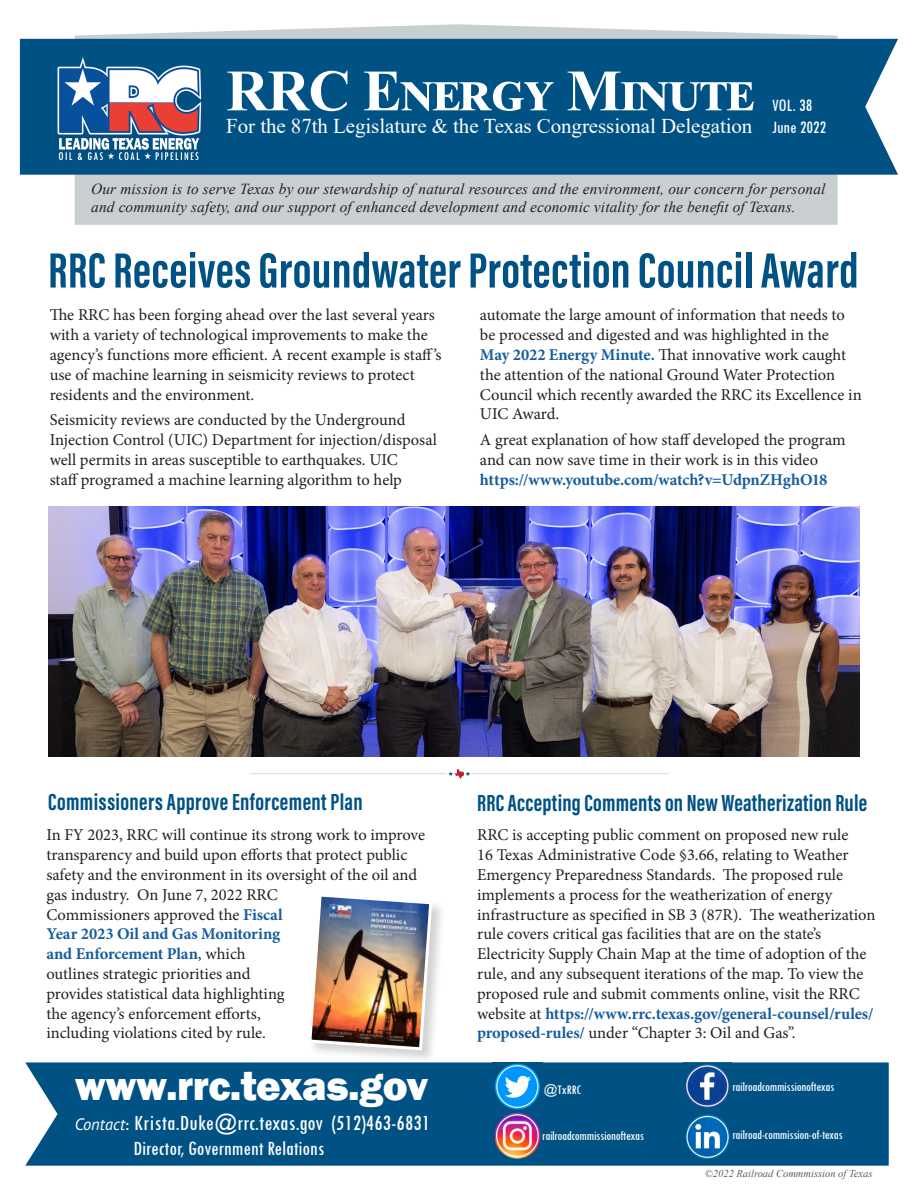
<style>
.page{position:relative;width:918px;height:1188px;background:#fff}
.page>*{position:absolute;margin:0;border:0;box-sizing:border-box;transform-origin:0 0}
.t1{font:700 58.5px "Times New Roman";letter-spacing:-.02em;color:#fff}
.t2{font:51px "Acumin Variable Concept";letter-spacing:.01em;color:#005285}
.t3{font:800 42px "Franklin Gothic";letter-spacing:-.01em;color:#fff}
.t4{font:24px "Acumin Variable Concept";letter-spacing:.015em;color:#005285}
.t5{font:condensed 22.5px "Tw Cen";letter-spacing:.01em;color:#fff}
.t6{font:21px "Times New Roman";letter-spacing:-.005em;color:#fff}
.t7{font:condensed 21px "Tw Cen";color:#fff}
.t8{font:condensed 18px "Tw Cen";color:#fff}
.t9{font:16.5px/19.8px "Minion Pro";color:#231f20}
.t10{font:italic 15.3px/18.3px "Times New Roman";letter-spacing:.01em;color:#231f20}
.t11{font:condensed 13.5px "Tw Cen";letter-spacing:-.02em;color:#fff}
.copyright{font:italic 10.5px "Times New Roman";color:#5c5c5f}
.s1{font-weight:700;color:#175d9e}
.s2{font-family:"PT Sans Pro";font-style:italic;font-stretch:normal;font-size:16.5px}
</style>
<div class="page">
<svg style="left:75px;top:24px;width:763px;height:201px;background:#cdd3d5"></svg>
<div style="left:20px;top:39px;width:878px;height:136px;background:#005285"></div>
<div style="left:25px;top:1062px;width:864px;height:104px;background:#005285"></div>
<img style="left:492px;top:1062px;width:50px;height:48px">
<img style="left:683px;top:1062px;width:49px;height:48px">
<img style="left:683px;top:1112px;width:49px;height:48px">
<img style="left:495px;top:1112px;width:47px;height:48px">
<div style="left:54px;top:55px;width:158px;height:116px;background:#005184"></div>
<img style="left:44px;top:54px;width:168px;height:112px">
<img style="left:48px;top:506px;width:812px;height:251px">
<div style="left:308px;top:893px;width:138px;height:172px;background:#231f20;opacity:.2"></div>
<img style="left:308px;top:893px;width:126px;height:159px">
<hr style="left:249px;top:773px;width:198px;height:1px;background:#b9c0de">
<hr style="left:472px;top:773px;width:197px;height:1px;background:#b9c0de">
<svg style="left:448px;top:769px;width:22px;height:10px"></svg>
<p class="t1" style="left:226px;top:49px;width:529px">RRC Energy Minute</p>
<p class="t6" style="left:226px;top:112px;width:528px">For the 87th Legislature &amp; the Texas Congressional Delegation</p>
<p class="t8" style="left:772px;top:95px;width:41px">VOL. 38</p>
<p class="t8" style="left:772px;top:117px;width:55px">June 2022</p>
<p class="t10" style="left:91px;top:179px;width:736px">Our mission is to serve Texas by our stewardship of natural resources and the environment, our concern for personal and community safety, and our support of enhanced development and economic vitality for the benefit of Texans.</p>
<p class="t2" style="left:48px;top:235px;width:812px">RRC Receives Groundwater Protection Council Award</p>
<p class="t9" style="left:50px;top:305px;width:393px">The RRC has been forging ahead over the last several years with a variety of technological improvements to make the agency’s functions more efficient. A recent example is staff’s use of machine learning in seismicity reviews to protect residents and the environment.</p>
<p class="t9" style="left:50px;top:410px;width:389px">Seismicity reviews are conducted by the Underground Injection Control (UIC) Department for injection/disposal well permits in areas susceptible to earthquakes. UIC<br>staff programed a machine learning algorithm to help</p>
<p class="t9" style="left:480px;top:305px;width:383px">automate the large amount of information that needs to be processed and digested and was highlighted in the <span class="s1">May 2022 Energy Minute.</span> That innovative work caught the attention of the national Ground Water Protection Council which recently awarded the RRC its Excellence in UIC Award.</p>
<p class="t9" style="left:480px;top:430px;width:367px">A great explanation of how staff developed the program and can now save time in their work is in this video <span class="s1">https://www.youtube.com/watch?v=UdpnZHghO18</span></p>
<p class="t4" style="left:48px;top:785px;width:316px">Commissioners Approve Enforcement Plan</p>
<p class="t4" style="left:477px;top:787px;width:392px">RRC Accepting Comments on New Weatherization Rule</p>
<p class="t9" style="left:46px;top:825px;width:380px">In FY 2023, RRC will continue its strong work to improve transparency and build upon efforts that protect public safety and the environment in its oversight of the oil and gas industry. On June 7, 2022 RRC<br>Commissioners approved the <span class="s1">Fiscal<br>Year 2023 Oil and Gas Monitoring<br>and Enforcement Plan</span>, which<br>outlines strategic priorities and<br>provides statistical data highlighting<br>the agency’s enforcement efforts,<br>including violations cited by rule.</p>
<p class="t9" style="left:477px;top:825px;width:400px">RRC is accepting public comment on proposed new rule<br>16 Texas Administrative Code §3.66, relating to Weather Emergency Preparedness Standards. The proposed rule implements a process for the weatherization of energy infrastructure as specified in SB 3 (87R). The weatherization rule covers critical gas facilities that are on the state’s Electricity Supply Chain Map at the time of adoption of the rule, and any subsequent iterations of the map. To view the proposed rule and submit comments online, visit the RRC website at <span class="s1">https://www.rrc.texas.gov/general-counsel/rules/ proposed-rules/</span> under “Chapter 3: Oil and Gas”.</p>
<p class="t3" style="left:75px;top:1059px;width:355px">www.rrc.texas.gov</p>
<p class="t5" style="left:75px;top:1109px;width:357px"><span class="s2">Contact</span>: Krista.Duke@rrc.texas.gov (512)463-6831</p>
<p class="t7" style="left:133px;top:1135px;width:193px">Director, Government Relations</p>
<p class="t11" style="left:544px;top:1082px;width:39px">@TxRRC</p>
<p class="t11" style="left:542px;top:1128px;width:103px">railroadcommissionoftexas</p>
<p class="t11" style="left:732px;top:1079px;width:103px">railroadcommissionoftexas</p>
<p class="t11" style="left:732px;top:1127px;width:112px">railroad-commission-of-texas</p>
<p class="copyright" style="left:705px;top:1166px;width:169px">©2022 Railroad Commmission of Texas</p>
</div>
